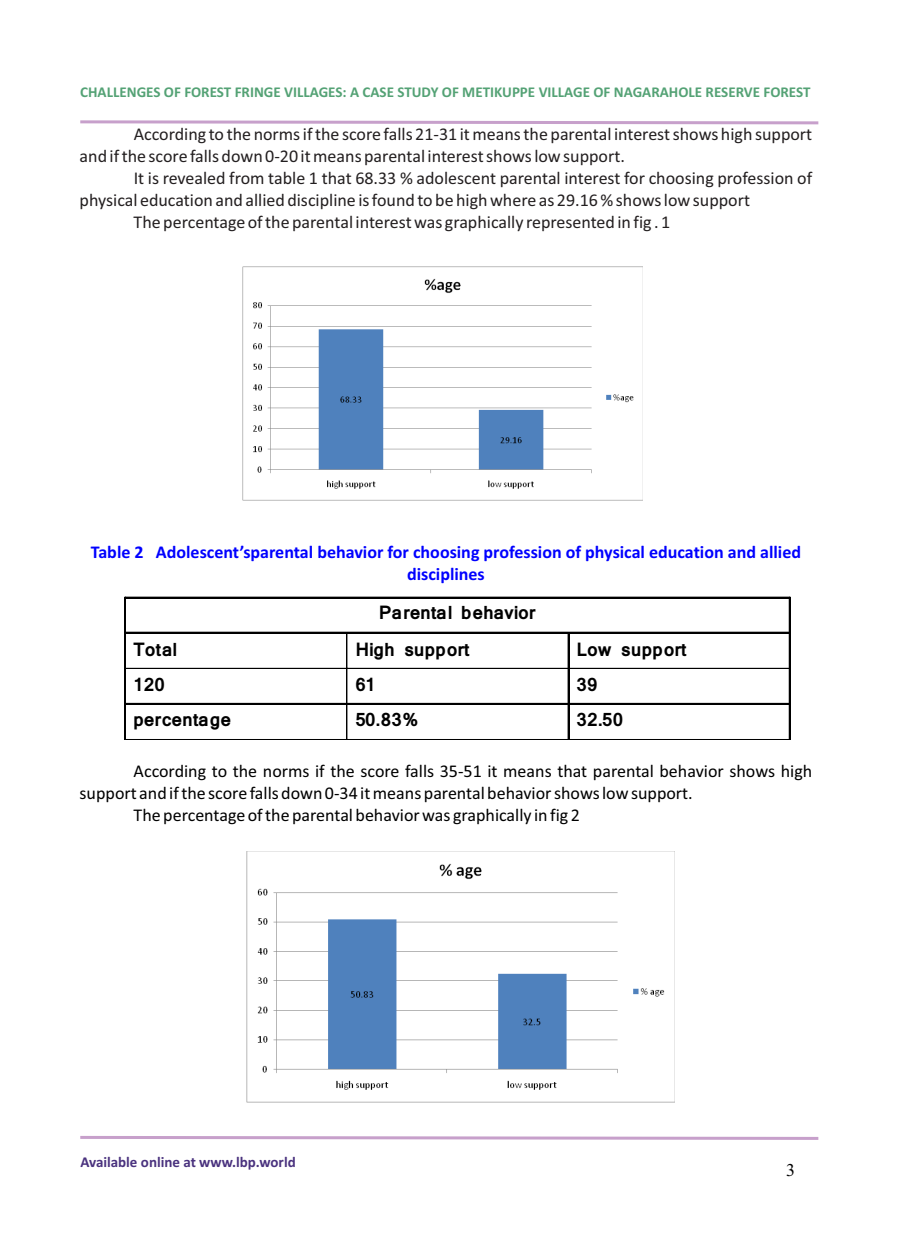
<style>
.page{position:relative;width:898px;height:1242px;background:#fff}
.page>*{position:absolute;margin:0;border:0;box-sizing:border-box;transform-origin:0 0}
.t1{font:18px/21.9px "Calibri";color:#231f20}
.t2{font:18px "Calibri";color:#000}
.t3{font:700 18px/21.9px "Calibri";color:#00f;text-align:center}
.t4{font:18px "Mangal";letter-spacing:-.01em;color:#000}
.t5{font:18px "Times New Roman";color:#000}
.t6{font:700 15px "Calibri";color:#54a275}
.t7{font:700 15px "Calibri";color:#4a327e}
</style>
<div class="page">
<svg style="left:80px;top:120px;width:739px;height:5px"></svg>
<svg style="left:80px;top:1136px;width:739px;height:4px;background:#d4b7d7"></svg>
<img style="left:242px;top:266px;width:400px;height:235px">
<hr style="left:126px;top:597px;width:663px;height:1px;background:#000">
<hr style="left:125px;top:598px;width:1px;height:34px;background:#000">
<hr style="left:124px;top:598px;width:1px;height:34px;background:#000">
<hr style="left:789px;top:598px;width:1px;height:34px;background:#000">
<hr style="left:788px;top:598px;width:1px;height:34px;background:#000">
<hr style="left:126px;top:632px;width:221px;height:1px;background:#000">
<hr style="left:347px;top:632px;width:221px;height:1px;background:#000">
<hr style="left:569px;top:632px;width:220px;height:1px;background:#000">
<hr style="left:125px;top:633px;width:1px;height:35px;background:#000">
<hr style="left:124px;top:633px;width:1px;height:35px;background:#000">
<hr style="left:346px;top:633px;width:1px;height:35px;background:#000">
<hr style="left:568px;top:633px;width:1px;height:35px;background:#000">
<hr style="left:567px;top:633px;width:1px;height:35px;background:#000">
<hr style="left:789px;top:633px;width:1px;height:35px;background:#000">
<hr style="left:788px;top:633px;width:1px;height:35px;background:#000">
<hr style="left:126px;top:668px;width:221px;height:1px;background:#000">
<hr style="left:347px;top:668px;width:221px;height:1px;background:#000">
<hr style="left:569px;top:668px;width:220px;height:1px;background:#000">
<hr style="left:125px;top:668px;width:1px;height:35px;background:#000">
<hr style="left:124px;top:668px;width:1px;height:35px;background:#000">
<hr style="left:346px;top:668px;width:1px;height:35px;background:#000">
<hr style="left:568px;top:668px;width:1px;height:35px;background:#000">
<hr style="left:567px;top:668px;width:1px;height:35px;background:#000">
<hr style="left:789px;top:668px;width:1px;height:35px;background:#000">
<hr style="left:788px;top:668px;width:1px;height:35px;background:#000">
<hr style="left:126px;top:703px;width:221px;height:1px;background:#000">
<hr style="left:347px;top:703px;width:221px;height:1px;background:#000">
<hr style="left:569px;top:703px;width:220px;height:1px;background:#000">
<hr style="left:125px;top:704px;width:1px;height:35px;background:#000">
<hr style="left:124px;top:704px;width:1px;height:35px;background:#000">
<hr style="left:126px;top:739px;width:221px;height:1px;background:#000">
<hr style="left:346px;top:704px;width:1px;height:35px;background:#000">
<hr style="left:347px;top:739px;width:221px;height:1px;background:#000">
<hr style="left:568px;top:704px;width:1px;height:35px;background:#000">
<hr style="left:567px;top:704px;width:1px;height:35px;background:#000">
<hr style="left:569px;top:739px;width:220px;height:1px;background:#000">
<hr style="left:789px;top:704px;width:1px;height:35px;background:#000">
<hr style="left:788px;top:704px;width:1px;height:35px;background:#000">
<img style="left:246px;top:851px;width:428px;height:251px">
<p class="t6" style="left:80px;top:86px;width:731px">CHALLENGES OF FOREST FRINGE VILLAGES: A CASE STUDY OF METIKUPPE VILLAGE OF NAGARAHOLE RESERVE FOREST</p>
<p class="t1" style="left:80px;top:125px;width:733px;text-indent:54px">According to the norms if the score falls 21-31 it means the parental interest shows high support and if the score falls down 0-20 it means parental interest shows low support.</p>
<p class="t1" style="left:134px;top:168px;width:679px">It is revealed from table 1 that 68.33 % adolescent parental interest for choosing profession of</p>
<p class="t1" style="left:80px;top:190px;width:671px">physical education and allied discipline is found to be high where as 29.16 % shows low support</p>
<p class="t1" style="left:134px;top:212px;width:538px">The percentage of the parental interest was graphically represented in fig . 1</p>
<p class="t3" style="left:91px;top:542px;width:711px">Table 2 Adolescent’sparental behavior for choosing profession of physical education and allied disciplines</p>
<p class="t4" style="left:378px;top:597px;width:158px">Parental behavior</p>
<p class="t4" style="left:133px;top:633px;width:45px">Total</p>
<p class="t4" style="left:355px;top:633px;width:115px">High support</p>
<p class="t4" style="left:576px;top:633px;width:111px">Low support</p>
<p class="t4" style="left:133px;top:668px;width:33px">120</p>
<p class="t4" style="left:355px;top:668px;width:21px">61</p>
<p class="t4" style="left:576px;top:668px;width:23px">39</p>
<p class="t4" style="left:133px;top:703px;width:99px">percentage</p>
<p class="t4" style="left:355px;top:703px;width:65px">50.83%</p>
<p class="t4" style="left:576px;top:703px;width:48px">32.50</p>
<p class="t2" style="left:134px;top:764px;width:679px">According to the norms if the score falls 35-51 it means that parental behavior shows high</p>
<p class="t2" style="left:80px;top:786px;width:614px">support and if the score falls down 0-34 it means parental behavior shows low support.</p>
<p class="t2" style="left:134px;top:808px;width:447px">The percentage of the parental behavior was graphically in fig 2</p>
<p class="t7" style="left:80px;top:1155px;width:217px">Available online at www.lbp.world</p>
<p class="t5" style="left:785px;top:1163px;width:10px">3</p>
</div>
